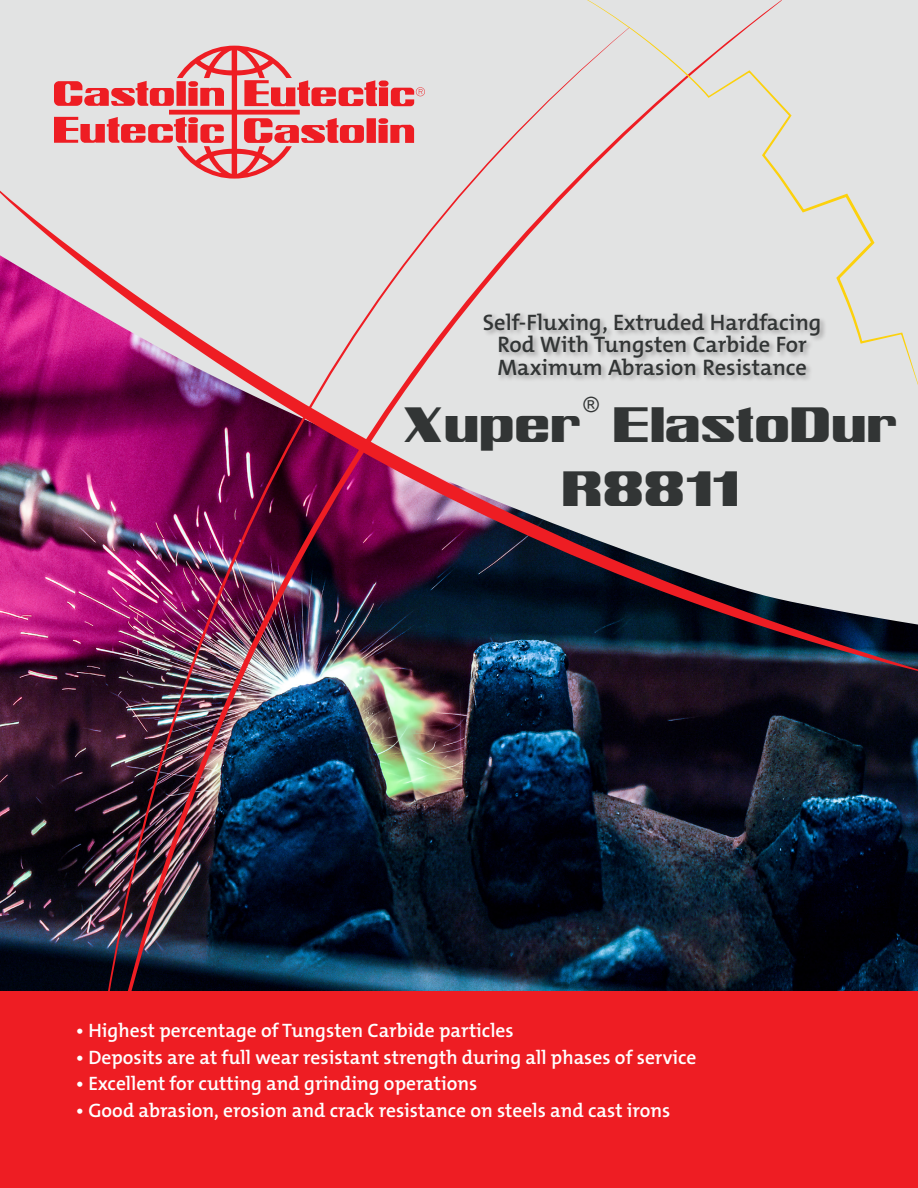
<style>
.page{position:relative;width:918px;height:1188px;background:#fff}
.page>*{position:absolute;margin:0;border:0;box-sizing:border-box;transform-origin:0 0}
.t1{font:48px/64.5px "Castolin";color:#323535}
.t2{font:600 22.5px/22.5px "The Mix B W6";color:#323535;text-align:center}
.t3{font:21px "Arial";color:#323535}
.t4{font:600 19.5px "The Mix B W6";color:#fff}
</style>
<div class="page">
<img style="left:0;top:671px;width:918px;height:320px">
<img style="left:0;top:189px;width:918px;height:482px">
<img style="left:79px;top:0;width:703px;height:991px">
<svg style="left:54px;top:46px;width:371px;height:133px;background:#e5abad"></svg>
<svg style="left:565px;top:0;width:353px;height:391px;background:#e0dfdd"></svg>
<div style="left:0;top:991px;width:918px;height:197px;background:#ee1d23"></div>
<p class="t2" style="left:483px;top:311px;width:340px">Self-Fluxing, Extruded Hardfacing<br>Rod With Tungsten Carbide For<br>Maximum Abrasion Resistance</p>
<p class="t3" style="left:583px;top:390px;width:17px">®</p>
<p class="t1" style="left:564px;top:398px;width:338px;text-indent:51px">ElastoDur<br>R8811</p>
<p class="t1" style="left:405px;top:398px;width:180px">Xuper</p>
<p class="t4" style="left:76px;top:1018px;width:439px">• Highest percentage of Tungsten Carbide particles</p>
<p class="t4" style="left:76px;top:1045px;width:622px">• Deposits are at full wear resistant strength during all phases of service</p>
<p class="t4" style="left:76px;top:1071px;width:403px">• Excellent for cutting and grinding operations</p>
<p class="t4" style="left:76px;top:1098px;width:596px">• Good abrasion, erosion and crack resistance on steels and cast irons</p>
</div>
